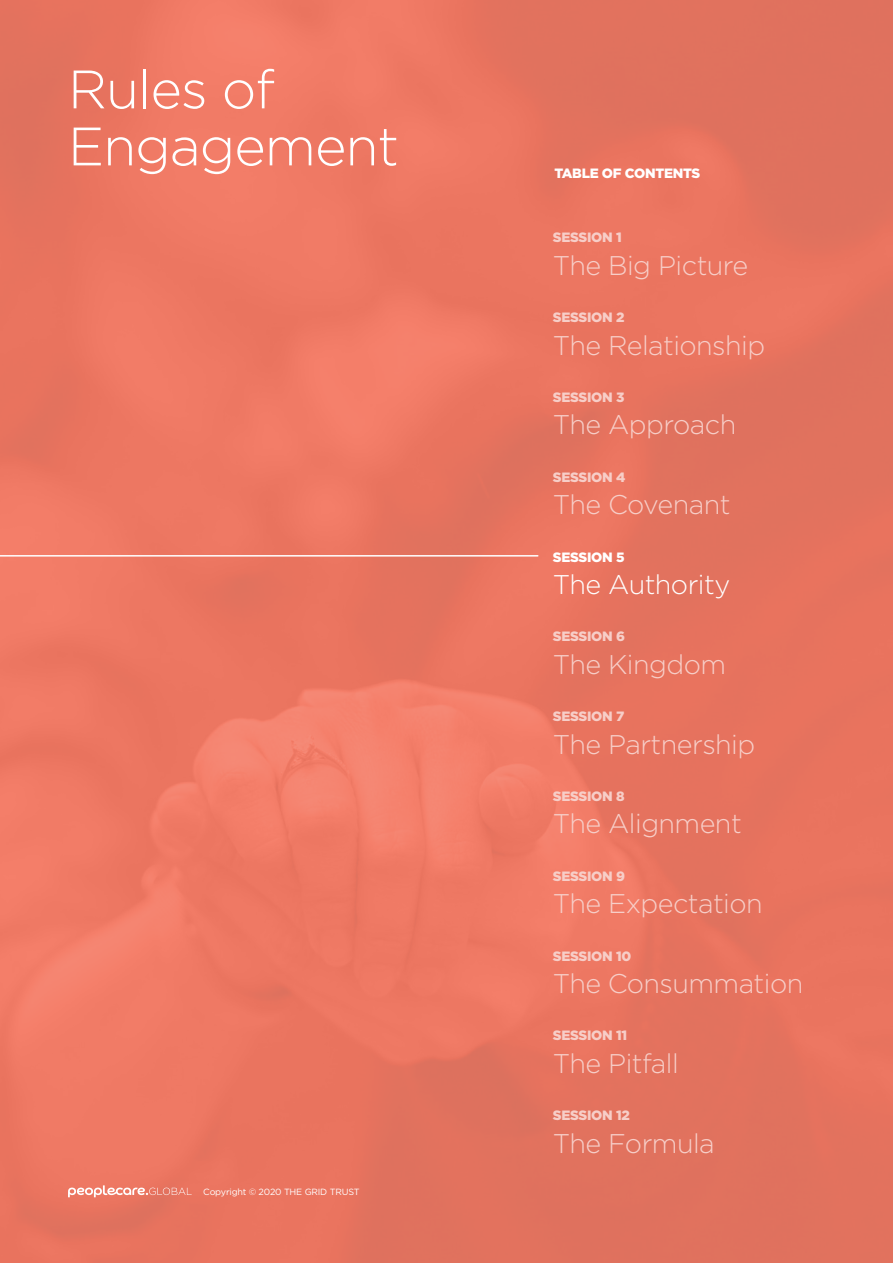
<style>
.page{position:relative;width:893px;height:1263px;background:#ea745f}
.page>*{position:absolute;margin:0;border:0;box-sizing:border-box;transform-origin:0 0}
.t1{font:300 54px/57px "Gotham";letter-spacing:-.02em;color:#fff}
.t2{font:300 27px "Gotham";letter-spacing:-.02em;color:#f7cec8}
.t3{font:300 27px "Gotham";letter-spacing:-.02em;color:#fff}
.t4{font:900 13.5px "Gotham";letter-spacing:-.02em;color:#f7cec8}
.t5{font:900 13.5px "Gotham";letter-spacing:-.02em;color:#fff}
.t6{font:9px "Gotham";letter-spacing:-.02em;color:#fff}
</style>
<div class="page">
<hr style="left:0;top:555px;width:538px;height:2px;background:#fff">
<svg style="left:68px;top:1185px;width:124px;height:12px"></svg>
<h1 class="t1" style="left:68px;top:59px;width:332px">Rules of<br>Engagement</h1>
<p class="t6" style="left:203px;top:1186px;width:158px">Copyright © 2020 THE GRID TRUST</p>
<p class="t5" style="left:554px;top:164px;width:148px">TABLE OF CONTENTS</p>
<p class="t4" style="left:553px;top:228px;width:70px">SESSION 1</p>
<p class="t2" style="left:553px;top:248px;width:197px">The Big Picture</p>
<p class="t4" style="left:553px;top:308px;width:73px">SESSION 2</p>
<p class="t2" style="left:553px;top:328px;width:214px">The Relationship</p>
<p class="t4" style="left:553px;top:388px;width:73px">SESSION 3</p>
<p class="t2" style="left:553px;top:408px;width:185px">The Approach</p>
<p class="t4" style="left:553px;top:468px;width:74px">SESSION 4</p>
<p class="t2" style="left:553px;top:487px;width:179px">The Covenant</p>
<p class="t5" style="left:553px;top:547px;width:73px">SESSION 5</p>
<p class="t3" style="left:553px;top:567px;width:179px">The Authority</p>
<p class="t4" style="left:553px;top:627px;width:74px">SESSION 6</p>
<p class="t2" style="left:553px;top:647px;width:175px">The Kingdom</p>
<p class="t4" style="left:553px;top:707px;width:73px">SESSION 7</p>
<p class="t2" style="left:553px;top:727px;width:204px">The Partnership</p>
<p class="t4" style="left:553px;top:787px;width:73px">SESSION 8</p>
<p class="t2" style="left:553px;top:807px;width:190px">The Alignment</p>
<p class="t4" style="left:553px;top:867px;width:74px">SESSION 9</p>
<p class="t2" style="left:553px;top:886px;width:211px">The Expectation</p>
<p class="t4" style="left:553px;top:946px;width:80px">SESSION 10</p>
<p class="t2" style="left:553px;top:966px;width:252px">The Consummation</p>
<p class="t4" style="left:553px;top:1026px;width:76px">SESSION 11</p>
<p class="t2" style="left:553px;top:1046px;width:127px">The Pitfall</p>
<p class="t4" style="left:553px;top:1106px;width:78px">SESSION 12</p>
<p class="t2" style="left:553px;top:1126px;width:163px">The Formula</p>
</div>
